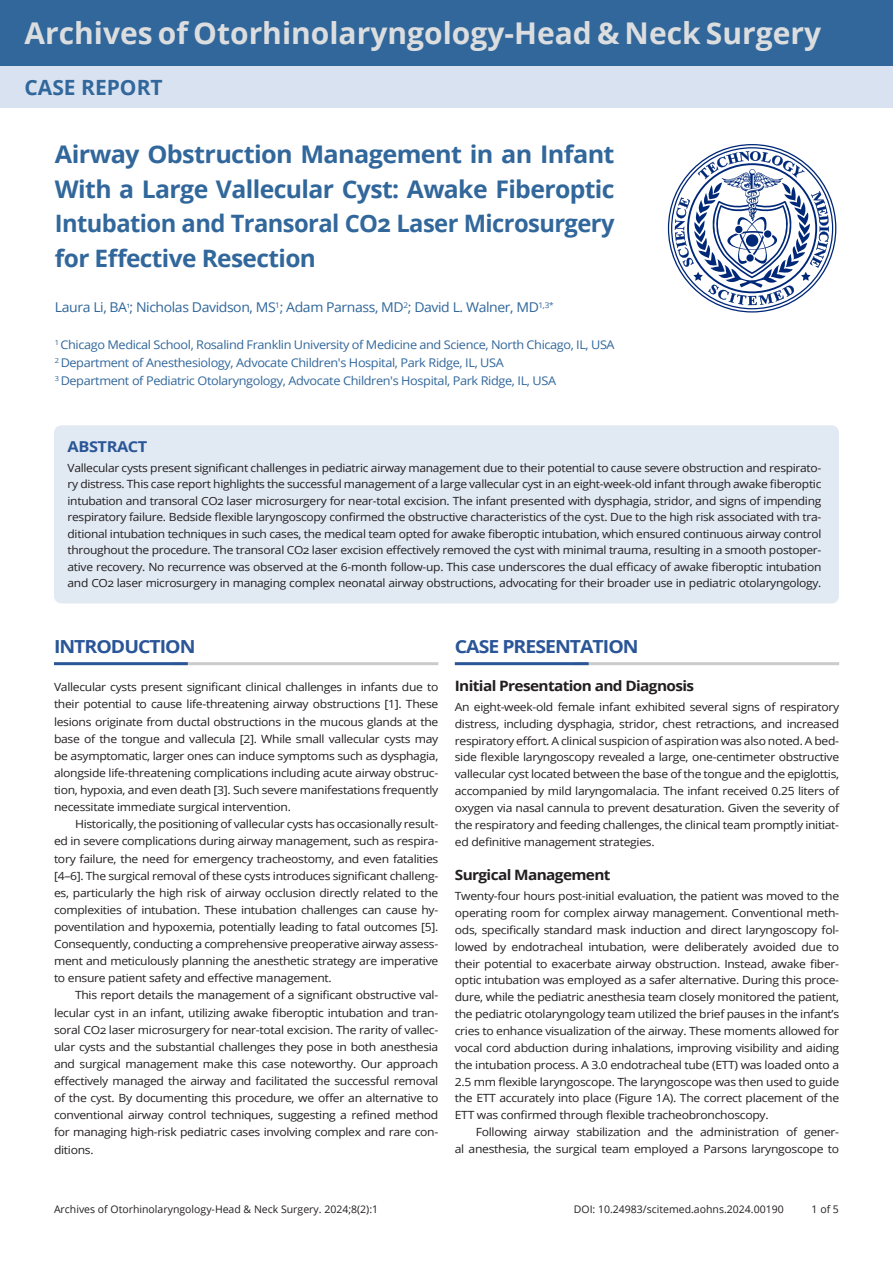
<style>
.page{position:relative;width:893px;height:1263px;background:#fff}
.page>*{position:absolute;margin:0;border:0;box-sizing:border-box;transform-origin:0 0}
.t1{font:700 30px "Open Sans";color:#dcdddf}
.t2{font:700 24.3px/34.5px "Open Sans";letter-spacing:-.025em;color:#31679b;scale:1.04 1}
.t3{font:700 24px/34.5px "Open Sans";letter-spacing:-.025em;color:#31679b}
.t4{font:700 21px "Open Sans";color:#31679b}
.Level_1__with_subtitle{font:700 18px "Open Sans";letter-spacing:-.05em;color:#2a5597;scale:1.08 1}
.Level_1{font:700 18px "Open Sans";letter-spacing:-.05em;color:#2a5597;scale:1.08 1}
.t5{font:700 15px "Open Sans";letter-spacing:-.025em;color:#2a5597;scale:1.09 1}
.Level_2__with_level_1{font:700 14.25px "Open Sans";letter-spacing:-.04em;color:#231f20;scale:1.08 1}
.Level_2{font:700 14.25px "Open Sans";letter-spacing:-.04em;color:#231f20;scale:1.08 1}
.t6{font:13.5px "Open Sans";letter-spacing:-.03em;color:#31679b;scale:1.04 1}
.t7{font:12px/18px "Open Sans";letter-spacing:-.03em;color:#31679b;scale:1.06 1}
.Text_Head{font:11.25px/16.8px "Open Sans";letter-spacing:-.025em;color:#231f20;text-align:justify;scale:1.08 1}
.Text_Body{font:11.25px/17.1px "Open Sans";letter-spacing:-.025em;color:#231f20;text-align:justify;scale:1.08 1}
.Text_Head-2{font:11.25px/16.5px "Open Sans";letter-spacing:-.025em;color:#231f20;text-align:justify;scale:1.07 1}
.t8{font:10.5px "Open Sans";color:#231f20}
</style>
<div class="page">
<div style="left:54px;top:425px;width:785px;height:178px;background:#e1e9f3;border-radius:7px"></div>
<hr style="left:172px;top:662px;width:266px;height:3px;background:#cacbcc">
<hr style="left:54px;top:662px;width:134px;height:3px;background:#2a5597">
<hr style="left:573px;top:662px;width:266px;height:3px;background:#cacbcc">
<hr style="left:455px;top:662px;width:134px;height:3px;background:#2a5597">
<div style="left:0;top:0;width:893px;height:67px;background:#31679b"></div>
<div style="left:0;top:67px;width:893px;height:41px;background:#d9e2f0"></div>
<svg style="left:668px;top:144px;width:168px;height:169px"></svg>
<div style="left:764px;top:230px;width:7px;height:8px;background:#002878;border-radius:50%"></div>
<div style="left:746px;top:254px;width:8px;height:8px;background:#002878;border-radius:50%"></div>
<div style="left:735px;top:226px;width:7px;height:7px;background:#002878;border-radius:50%"></div>
<div style="left:746px;top:234px;width:12px;height:13px;background:#002878;border-radius:50%"></div>
<h1 class="t1" style="left:25px;top:12px;width:798px">Archives of Otorhinolaryngology-Head &amp; Neck Surgery</h1>
<h3 class="t4" style="left:25px;top:73px;width:140px">CASE REPORT</h3>
<h2 class="t2" style="left:55px;top:136px;width:540px">Airway Obstruction Management in an Infant<br>With a Large Vallecular Cyst: Awake Fiberoptic</h2>
<h3 class="t3" style="left:55px;top:206px;width:561px">Intubation and Transoral CO2 Laser Microsurgery for Effective Resection</h3>
<p class="t6" style="left:55px;top:298px;width:481px">Laura Li, BA<sup>1</sup>; Nicholas Davidson, MS<sup>1</sup>; Adam Parnass, MD<sup>2</sup>; David L. Walner, MD<sup>1,3*</sup></p>
<p class="t7" style="left:55px;top:335px;width:529px"><sup>1</sup> Chicago Medical School, Rosalind Franklin University of Medicine and Science, North Chicago, IL, USA<br><sup>2</sup> Department of Anesthesiology, Advocate Children's Hospital, Park Ridge, IL, USA<br><sup>3</sup> Department of Pediatric Otolaryngology, Advocate Children's Hospital, Park Ridge, IL, USA</p>
<h3 class="t5" style="left:68px;top:436px;width:75px">ABSTRACT</h3>
<p class="Text_Head-2" style="left:68px;top:459px;width:706px">Vallecular cysts present significant challenges in pediatric airway management due to their potential to cause severe obstruction and respirato&shy;ry distress. This case report highlights the successful management of a large vallecular cyst in an eight-week-old infant through awake fiberoptic intubation and transoral CO2 laser microsurgery for near-total excision. The infant presented with dysphagia, stridor, and signs of impending respiratory failure. Bedside flexible laryngoscopy confirmed the obstructive characteristics of the cyst. Due to the high risk associated with tra&shy;ditional intubation techniques in such cases, the medical team opted for awake fiberoptic intubation, which ensured continuous airway control throughout the procedure. The transoral CO2 laser excision effectively removed the cyst with minimal trauma, resulting in a smooth postoper&shy;ative recovery. No recurrence was observed at the 6-month follow-up. This case underscores the dual efficacy of awake fiberoptic intubation and CO2 laser microsurgery in managing complex neonatal airway obstructions, advocating for their broader use in pediatric otolaryngology.</p>
<p class="Level_1" style="left:54px;top:634px;width:133px">INTRODUCTION</p>
<p class="Text_Head" style="left:54px;top:678px;width:357px">Vallecular cysts present significant clinical challenges in infants due to their potential to cause life-threatening airway obstructions [1]. These lesions originate from ductal obstructions in the mucous glands at the base of the tongue and vallecula [2]. While small vallecular cysts may be asymptomatic, larger ones can induce symptoms such as dysphagia, alongside life-threatening complications including acute airway obstruc&shy;tion, hypoxia, and even death [3]. Such severe manifestations frequently necessitate immediate surgical intervention.</p>
<p class="Text_Body" style="left:54px;top:815px;width:357px;text-indent:21px">Historically, the positioning of vallecular cysts has occasionally result&shy;ed in severe complications during airway management, such as respira&shy;tory failure, the need for emergency tracheostomy, and even fatalities [4–6]. The surgical removal of these cysts introduces significant challeng&shy;es, particularly the high risk of airway occlusion directly related to the complexities of intubation. These intubation challenges can cause hy&shy;poventilation and hypoxemia, potentially leading to fatal outcomes [5].<br>Consequently, conducting a comprehensive preoperative airway assess&shy;ment and meticulously planning the anesthetic strategy are imperative to ensure patient safety and effective management.</p>
<p class="Text_Body" style="left:54px;top:986px;width:357px;text-indent:21px">This report details the management of a significant obstructive val&shy;lecular cyst in an infant, utilizing awake fiberoptic intubation and tran&shy;soral CO2 laser microsurgery for near-total excision. The rarity of vallec&shy;ular cysts and the substantial challenges they pose in both anesthesia and surgical management make this case noteworthy. Our approach effectively managed the airway and facilitated the successful removal of the cyst. By documenting this procedure, we offer an alternative to conventional airway control techniques, suggesting a refined method for managing high-risk pediatric cases involving complex and rare con&shy;ditions.</p>
<p class="Level_1__with_subtitle" style="left:455px;top:634px;width:172px">CASE PRESENTATION</p>
<p class="Level_2__with_level_1" style="left:455px;top:676px;width:223px">Initial Presentation and Diagnosis</p>
<p class="Text_Head" style="left:455px;top:698px;width:357px">An eight-week-old female infant exhibited several signs of respiratory distress, including dysphagia, stridor, chest retractions, and increased respiratory effort. A clinical suspicion of aspiration was also noted. A bed&shy;side flexible laryngoscopy revealed a large, one-centimeter obstructive vallecular cyst located between the base of the tongue and the epiglottis, accompanied by mild laryngomalacia. The infant received 0.25 liters of oxygen via nasal cannula to prevent desaturation. Given the severity of the respiratory and feeding challenges, the clinical team promptly initiat&shy;ed definitive management strategies.</p>
<p class="Level_2" style="left:455px;top:865px;width:146px">Surgical Management</p>
<p class="Text_Head" style="left:455px;top:887px;width:357px">Twenty-four hours post-initial evaluation, the patient was moved to the operating room for complex airway management. Conventional meth&shy;ods, specifically standard mask induction and direct laryngoscopy fol&shy;lowed by endotracheal intubation, were deliberately avoided due to their potential to exacerbate airway obstruction. Instead, awake fiber&shy;optic intubation was employed as a safer alternative. During this proce&shy;dure, while the pediatric anesthesia team closely monitored the patient, the pediatric otolaryngology team utilized the brief pauses in the infant’s cries to enhance visualization of the airway. These moments allowed for vocal cord abduction during inhalations, improving visibility and aiding the intubation process. A 3.0 endotracheal tube (ETT) was loaded onto a 2.5 mm flexible laryngoscope. The laryngoscope was then used to guide the ETT accurately into place (Figure 1A). The correct placement of the ETT was confirmed through flexible tracheobronchoscopy.</p>
<p class="Text_Body" style="left:455px;top:1123px;width:357px;text-align:right">Following airway stabilization and the administration of gener-<br>al anesthesia, the surgical team employed a Parsons laryngoscope to</p>
<p class="t8" style="left:54px;top:1201px;width:326px">Archives of Otorhinolaryngology-Head &amp; Neck Surgery. 2024;8(2):1</p>
<p class="t8" style="left:574px;top:1201px;width:211px">DOI: 10.24983/scitemed.aohns.2024.00190</p>
<p class="t8" style="left:812px;top:1201px;width:29px">1 of 5</p>
</div>
